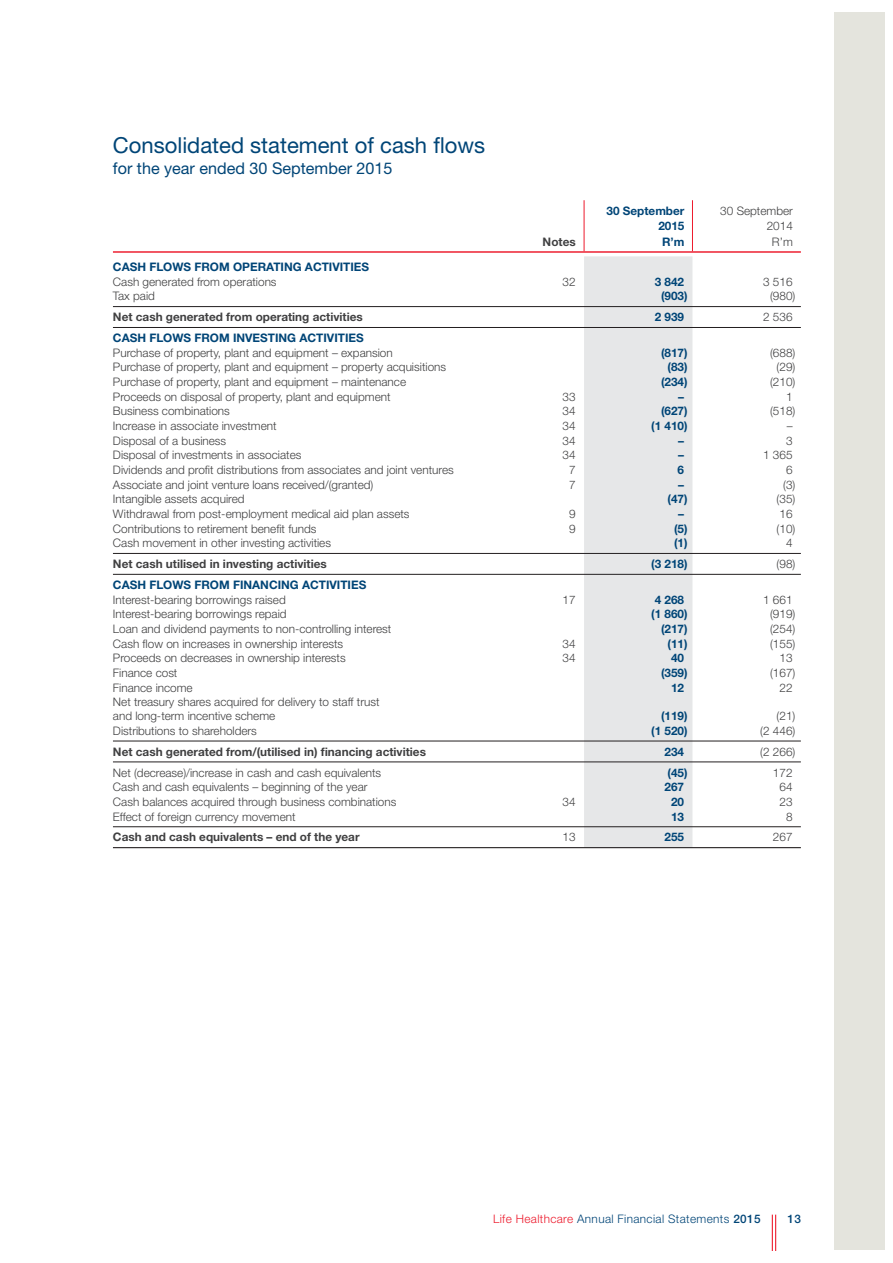
<style>
.page{position:relative;width:893px;height:1263px;background:#fff}
.page>*{position:absolute;margin:0;border:0;box-sizing:border-box;transform-origin:0 0}
.t1{font:22.05px "Helvetica Neue LT Std";color:#004577}
.t2{font:16.2px "Helvetica Neue LT Std";color:#004577}
.t3{font:300 11.7px/15.5px "Helvetica Neue LT Std";color:#404041;text-align:right}
.t4{font:700 11.7px/15.5px "Helvetica Neue LT Std";color:#004577;text-align:right}
.t5{font:700 11.7px "Helvetica Neue LT Std";color:#404041}
.t6{font:300 11.7px "Helvetica Neue LT Std";letter-spacing:.03em;color:#004577}
.t7{font:500 11.7px "Helvetica Neue LT Std";color:#004577}
.s1{color:#ed1b2d}
.s2{font-weight:500}
</style>
<div class="page">
<hr style="left:771px;top:1215px;width:1px;height:35px;background:#ed1b2d">
<hr style="left:775px;top:1215px;width:1px;height:35px;background:#ed1b2d">
<div style="left:834px;top:13px;width:50px;height:1237px;background:#e4e4dd"></div>
<div style="left:584px;top:256px;width:108px;height:591px;background:#e6e7e8"></div>
<hr style="left:113px;top:306px;width:687px;height:1px;background:#231f20">
<hr style="left:113px;top:553px;width:687px;height:1px;background:#231f20">
<hr style="left:113px;top:251px;width:687px;height:2px;background:#ed1b2d">
<hr style="left:113px;top:741px;width:687px;height:1px;background:#231f20">
<hr style="left:583px;top:200px;width:1px;height:51px;background:#ed1b2d">
<hr style="left:692px;top:200px;width:1px;height:51px;background:#ed1b2d">
<hr style="left:113px;top:827px;width:687px;height:1px;background:#231f20">
<hr style="left:113px;top:847px;width:687px;height:1px;background:#231f20">
<hr style="left:113px;top:574px;width:687px;height:1px;background:#231f20">
<hr style="left:113px;top:762px;width:687px;height:1px;background:#231f20">
<hr style="left:113px;top:327px;width:687px;height:1px;background:#231f20">
<h1 class="t1" style="left:113px;top:138px;width:374px">Consolidated statement of cash flows</h1>
<h2 class="t2" style="left:113px;top:163px;width:281px">for the year ended 30 September 2015</h2>
<p class="t5" style="left:542px;top:237px;width:35px">Notes</p>
<p class="t4" style="left:606px;top:204px;width:79px">30 September<br>2015<br>R’m</p>
<p class="t3" style="left:720px;top:204px;width:74px">30 September<br>2014<br>R’m</p>
<p class="t4" style="left:113px;top:261px;width:258px">CASH FLOWS FROM OPERATING ACTIVITIES</p>
<p class="t3" style="left:113px;top:275px;width:165px">Cash generated from operations</p>
<p class="t3" style="left:562px;top:275px;width:15px">32</p>
<p class="t4" style="left:654px;top:275px;width:31px">3 842</p>
<p class="t3" style="left:763px;top:275px;width:31px">3 516</p>
<p class="t3" style="left:113px;top:290px;width:44px">Tax paid</p>
<p class="t4" style="left:661px;top:290px;width:28px">(903)</p>
<p class="t3" style="left:770px;top:290px;width:27px">(980)</p>
<p class="t5" style="left:113px;top:313px;width:251px">Net cash generated from operating activities</p>
<p class="t4" style="left:654px;top:311px;width:31px">2 939</p>
<p class="t3" style="left:763px;top:311px;width:31px">2 536</p>
<p class="t4" style="left:113px;top:332px;width:252px">CASH FLOWS FROM INVESTING ACTIVITIES</p>
<p class="t3" style="left:113px;top:346px;width:281px">Purchase of property, plant and equipment – expansion</p>
<p class="t4" style="left:661px;top:346px;width:28px">(817)</p>
<p class="t3" style="left:770px;top:346px;width:27px">(688)</p>
<p class="t3" style="left:113px;top:361px;width:335px">Purchase of property, plant and equipment – property acquisitions</p>
<p class="t4" style="left:667px;top:361px;width:22px">(83)</p>
<p class="t3" style="left:776px;top:361px;width:20px">(29)</p>
<p class="t3" style="left:113px;top:376px;width:294px">Purchase of property, plant and equipment – maintenance</p>
<p class="t4" style="left:661px;top:376px;width:28px">(234)</p>
<p class="t3" style="left:770px;top:376px;width:27px">(210)</p>
<p class="t3" style="left:113px;top:390px;width:279px">Proceeds on disposal of property, plant and equipment</p>
<p class="t3" style="left:562px;top:390px;width:15px">33</p>
<p class="t4" style="left:678px;top:390px;width:7px">–</p>
<p class="t3" style="left:786px;top:390px;width:8px">1</p>
<p class="t3" style="left:113px;top:405px;width:118px">Business combinations</p>
<p class="t3" style="left:562px;top:405px;width:15px">34</p>
<p class="t4" style="left:661px;top:405px;width:28px">(627)</p>
<p class="t3" style="left:770px;top:405px;width:27px">(518)</p>
<p class="t3" style="left:113px;top:420px;width:165px">Increase in associate investment</p>
<p class="t3" style="left:562px;top:420px;width:15px">34</p>
<p class="t4" style="left:651px;top:420px;width:38px">(1 410)</p>
<p class="t3" style="left:786px;top:420px;width:7px">–</p>
<p class="t3" style="left:113px;top:434px;width:115px">Disposal of a business</p>
<p class="t3" style="left:562px;top:434px;width:15px">34</p>
<p class="t4" style="left:678px;top:434px;width:7px">–</p>
<p class="t3" style="left:786px;top:434px;width:8px">3</p>
<p class="t3" style="left:113px;top:449px;width:190px">Disposal of investments in associates</p>
<p class="t3" style="left:562px;top:449px;width:15px">34</p>
<p class="t4" style="left:678px;top:449px;width:7px">–</p>
<p class="t3" style="left:763px;top:449px;width:31px">1 365</p>
<p class="t3" style="left:113px;top:464px;width:342px">Dividends and profit distributions from associates and joint ventures</p>
<p class="t3" style="left:569px;top:464px;width:8px">7</p>
<p class="t4" style="left:677px;top:463px;width:8px">6</p>
<p class="t3" style="left:786px;top:464px;width:8px">6</p>
<p class="t3" style="left:113px;top:478px;width:262px">Associate and joint venture loans received/(granted)</p>
<p class="t3" style="left:569px;top:478px;width:8px">7</p>
<p class="t4" style="left:678px;top:478px;width:7px">–</p>
<p class="t3" style="left:783px;top:478px;width:14px">(3)</p>
<p class="t3" style="left:113px;top:493px;width:133px">Intangible assets acquired</p>
<p class="t4" style="left:667px;top:493px;width:22px">(47)</p>
<p class="t3" style="left:776px;top:493px;width:20px">(35)</p>
<p class="t3" style="left:113px;top:507px;width:298px">Withdrawal from post-employment medical aid plan assets</p>
<p class="t3" style="left:569px;top:507px;width:8px">9</p>
<p class="t4" style="left:678px;top:507px;width:7px">–</p>
<p class="t3" style="left:779px;top:507px;width:15px">16</p>
<p class="t3" style="left:113px;top:522px;width:205px">Contributions to retirement benefit funds</p>
<p class="t3" style="left:569px;top:522px;width:8px">9</p>
<p class="t4" style="left:674px;top:522px;width:15px">(5)</p>
<p class="t3" style="left:776px;top:522px;width:20px">(10)</p>
<p class="t3" style="left:113px;top:537px;width:220px">Cash movement in other investing activities</p>
<p class="t4" style="left:674px;top:537px;width:15px">(1)</p>
<p class="t3" style="left:786px;top:537px;width:8px">4</p>
<p class="t5" style="left:113px;top:560px;width:215px">Net cash utilised in investing activities</p>
<p class="t4" style="left:651px;top:558px;width:38px">(3 218)</p>
<p class="t3" style="left:776px;top:558px;width:20px">(98)</p>
<p class="t4" style="left:113px;top:578px;width:255px">CASH FLOWS FROM FINANCING ACTIVITIES</p>
<p class="t3" style="left:113px;top:593px;width:174px">Interest-bearing borrowings raised</p>
<p class="t3" style="left:562px;top:593px;width:15px">17</p>
<p class="t4" style="left:654px;top:593px;width:31px">4 268</p>
<p class="t3" style="left:763px;top:593px;width:31px">1 661</p>
<p class="t3" style="left:113px;top:608px;width:175px">Interest-bearing borrowings repaid</p>
<p class="t4" style="left:651px;top:608px;width:38px">(1 860)</p>
<p class="t3" style="left:770px;top:608px;width:27px">(919)</p>
<p class="t3" style="left:113px;top:622px;width:280px">Loan and dividend payments to non-controlling interest</p>
<p class="t4" style="left:661px;top:622px;width:28px">(217)</p>
<p class="t3" style="left:770px;top:622px;width:27px">(254)</p>
<p class="t3" style="left:113px;top:637px;width:232px">Cash flow on increases in ownership interests</p>
<p class="t3" style="left:562px;top:637px;width:15px">34</p>
<p class="t4" style="left:667px;top:637px;width:22px">(11)</p>
<p class="t3" style="left:770px;top:637px;width:27px">(155)</p>
<p class="t3" style="left:113px;top:652px;width:234px">Proceeds on decreases in ownership interests</p>
<p class="t3" style="left:562px;top:652px;width:15px">34</p>
<p class="t4" style="left:671px;top:652px;width:15px">40</p>
<p class="t3" style="left:779px;top:652px;width:15px">13</p>
<p class="t3" style="left:113px;top:666px;width:66px">Finance cost</p>
<p class="t4" style="left:661px;top:666px;width:28px">(359)</p>
<p class="t3" style="left:770px;top:666px;width:27px">(167)</p>
<p class="t3" style="left:113px;top:681px;width:81px">Finance income</p>
<p class="t4" style="left:671px;top:681px;width:15px">12</p>
<p class="t3" style="left:779px;top:681px;width:15px">22</p>
<p class="t3" style="left:113px;top:696px;width:268px;line-height:14px;text-align:left">Net treasury shares acquired for delivery to staff trust and long-term incentive scheme</p>
<p class="t4" style="left:661px;top:710px;width:28px">(119)</p>
<p class="t3" style="left:776px;top:710px;width:20px">(21)</p>
<p class="t3" style="left:113px;top:724px;width:145px">Distributions to shareholders</p>
<p class="t4" style="left:651px;top:724px;width:38px">(1 520)</p>
<p class="t3" style="left:760px;top:724px;width:37px">(2 446)</p>
<p class="t5" style="left:113px;top:747px;width:314px">Net cash generated from/(utilised in) financing activities</p>
<p class="t4" style="left:664px;top:745px;width:21px">234</p>
<p class="t3" style="left:760px;top:745px;width:37px">(2 266)</p>
<p class="t3" style="left:113px;top:766px;width:270px">Net (decrease)/increase in cash and cash equivalents</p>
<p class="t4" style="left:667px;top:766px;width:22px">(45)</p>
<p class="t3" style="left:772px;top:766px;width:21px">172</p>
<p class="t3" style="left:113px;top:781px;width:256px">Cash and cash equivalents – beginning of the year</p>
<p class="t4" style="left:664px;top:781px;width:21px">267</p>
<p class="t3" style="left:779px;top:781px;width:15px">64</p>
<p class="t3" style="left:113px;top:795px;width:285px">Cash balances acquired through business combinations</p>
<p class="t3" style="left:562px;top:795px;width:15px">34</p>
<p class="t4" style="left:671px;top:795px;width:15px">20</p>
<p class="t3" style="left:779px;top:795px;width:15px">23</p>
<p class="t3" style="left:113px;top:810px;width:184px">Effect of foreign currency movement</p>
<p class="t4" style="left:671px;top:810px;width:15px">13</p>
<p class="t3" style="left:786px;top:810px;width:8px">8</p>
<p class="t5" style="left:113px;top:833px;width:248px">Cash and cash equivalents – end of the year</p>
<p class="t3" style="left:562px;top:831px;width:15px">13</p>
<p class="t4" style="left:664px;top:831px;width:21px">255</p>
<p class="t3" style="left:772px;top:831px;width:21px">267</p>
<p class="t6" style="left:493px;top:1215px;width:269px"><span class="s1">Life Healthcare</span> Annual Financial Statements <span class="s2">2015</span></p>
<p class="t7" style="left:787px;top:1215px;width:15px">13</p>
</div>
